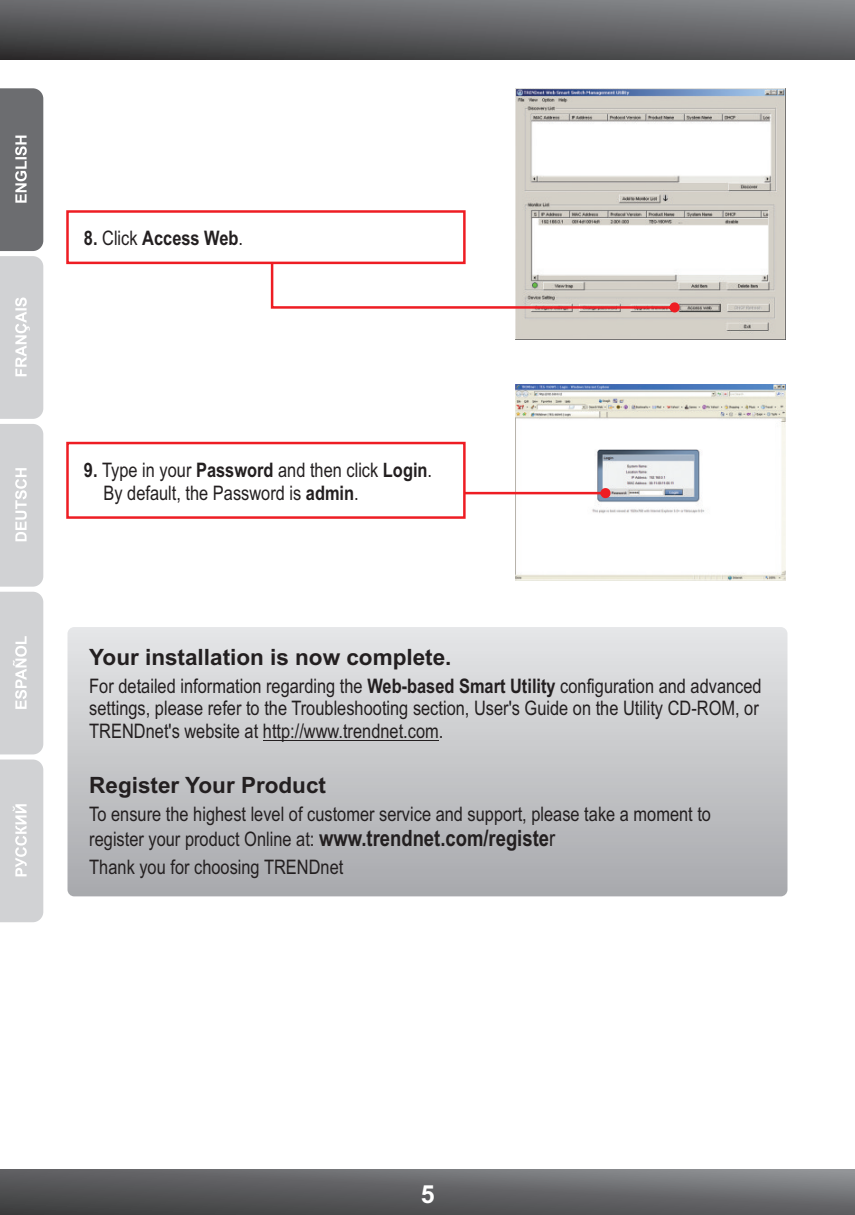
<style>
.page{position:relative;width:855px;height:1215px;background:#fff}
.page>*{position:absolute;margin:0;border:0;box-sizing:border-box;transform-origin:0 0}
.t1{font:700 25px "Arial";color:#fff}
.t2{font:700 22.5px "Arial";color:#231f20}
.t3{font:20px/22.8px "Arial Narrow";color:#231f20}
.t4{font:700 20px "Arial Narrow";color:#231f20}
.s1{font-weight:400}
.s2{font-weight:700}
.s3{font-weight:700;font-size:22.5px}
.s4{font-size:22.5px}
</style>
<div class="page">
<svg style="left:0;top:0;width:855px;height:59px;background:#5e5e61"></svg>
<svg style="left:0;top:1170px;width:855px;height:45px;background:#606163"></svg>
<svg style="left:0;top:88px;width:43px;height:666px;background:#bdbec0"></svg>
<svg style="left:0;top:760px;width:43px;height:162px;background:#d3d4d6"></svg>
<img style="left:516px;top:384px;width:270px;height:197px">
<img style="left:516px;top:88px;width:270px;height:251px">
<svg style="left:66px;top:209px;width:614px;height:103px"></svg>
<svg style="left:66px;top:441px;width:545px;height:79px"></svg>
<div style="left:68px;top:627px;width:720px;height:269px;background:linear-gradient(to bottom,#e6e6e8,#a8a9ad);border-radius:7px"></div>
<hr style="left:263px;top:740px;width:176px;height:1px;background:#231f20">
<p class="t4" style="left:84px;top:230px;width:161px">8. <span class="s1">Click</span> Access Web<span class="s1">.</span></p>
<p class="t3" style="left:104px;top:461px;width:330px;text-indent:-20px"><span class="s2">9.</span> Type in your <span class="s2">Password</span> and then click <span class="s2">Login</span>.<br>By default, the Password is <span class="s2">admin</span>.</p>
<p class="t2" style="left:89px;top:648px;width:364px">Your installation is now complete.</p>
<p class="t3" style="left:89px;top:676px;width:674px">For detailed information regarding the <span class="s2">Web-based Smart Utility</span> configuration and advanced settings, please refer to the Troubleshooting section, User's Guide on the Utility CD-ROM, or<br>TRENDnet's website at http://www.trendnet.com.</p>
<p class="t2" style="left:89px;top:776px;width:238px">Register Your Product</p>
<p class="t3" style="left:89px;top:803px;width:623px;line-height:25.2px">To ensure the highest level of customer service and support, please take a moment to register your product Online at: <span class="s3">www.trendnet.com/registe</span><span class="s4">r</span></p>
<p class="t3" style="left:89px;top:857px;width:256px">Thank you for choosing TRENDnet</p>
<p class="t1" style="left:421px;top:1185px;width:15px">5</p>
</div>
